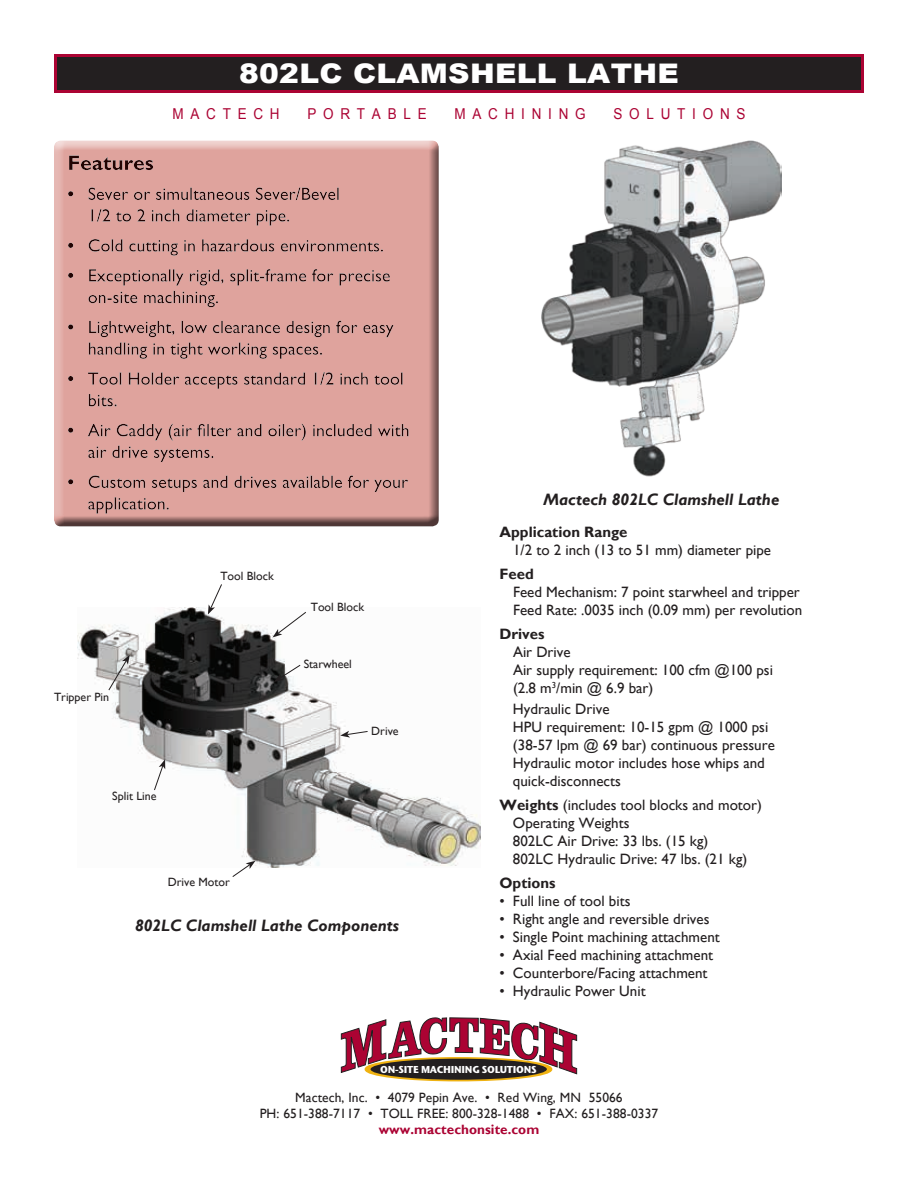
<style>
.page{position:relative;width:918px;height:1188px;background:#fff}
.page>*{position:absolute;margin:0;border:0;box-sizing:border-box;transform-origin:0 0}
.t1{font:900 27px "Arial";letter-spacing:.01em;color:#fff;scale:1.1 1}
.t2{font:italic 700 16.5px "Gill Sans";color:#231f20}
.t3{font:15px/18px "Gill Sans";color:#231f20}
.t4{font:15px "Arial";letter-spacing:.5em;color:#ab0333;scale:.9 1}
.t5{font:700 15px "Gill Sans";color:#231f20}
.t6{font:13.5px/16.2px "Gill Sans";letter-spacing:.005em;color:#231f20;text-align:center}
.t7{font:700 13.5px "Gill Sans";letter-spacing:.005em;color:#ab0333}
.t8{font:12px "Gill Sans";color:#231f20}
.t9{font:700 10.05px "Stone Sans ITC";letter-spacing:-.03em;color:#fff}
.s1{font-weight:700}
</style>
<div class="page">
<div style="left:56px;top:56px;width:806px;height:36px;background:#231f20"></div>
<div style="left:54px;top:54px;width:810px;height:39px;border:3px solid #ab0333"></div>
<div style="left:365px;top:1057px;width:187px;height:24px;border:2px solid #efb211;border-radius:50%"></div>
<div style="left:371px;top:1059px;width:176px;height:21px;background:#231f20;border-radius:50%"></div>
<svg style="left:341px;top:1017px;width:236px;height:58px"></svg>
<div style="left:53px;top:141px;width:387px;height:386px;background:#231f20;opacity:.75"></div>
<img style="left:542px;top:140px;width:239px;height:337px">
<img style="left:78px;top:607px;width:402px;height:261px">
<svg style="left:274px;top:664px;width:27px;height:18px"></svg>
<svg style="left:340px;top:731px;width:28px;height:7px"></svg>
<svg style="left:232px;top:861px;width:23px;height:16px"></svg>
<svg style="left:108px;top:655px;width:22px;height:36px"></svg>
<svg style="left:273px;top:611px;width:34px;height:26px"></svg>
<svg style="left:208px;top:584px;width:15px;height:31px"></svg>
<svg style="left:154px;top:759px;width:11px;height:32px"></svg>
<h1 class="t1" style="left:239px;top:54px;width:401px">802LC CLAMSHELL LATHE</h1>
<p class="t4" style="left:172px;top:104px;width:121px">MACTECH</p>
<p class="t4" style="left:307px;top:104px;width:134px">PORTABLE</p>
<p class="t4" style="left:455px;top:104px;width:147px">MACHINING</p>
<p class="t4" style="left:614px;top:104px;width:148px">SOLUTIONS</p>
<p class="t8" style="left:220px;top:569px;width:55px">Tool Block</p>
<p class="t8" style="left:54px;top:690px;width:57px">Tripper Pin</p>
<p class="t8" style="left:112px;top:789px;width:46px">Split Line</p>
<p class="t8" style="left:168px;top:875px;width:64px">Drive Motor</p>
<p class="t8" style="left:311px;top:600px;width:55px">Tool Block</p>
<p class="t8" style="left:304px;top:657px;width:50px">Starwheel</p>
<p class="t8" style="left:371px;top:724px;width:29px">Drive</p>
<p class="t2" style="left:135px;top:916px;width:266px">802LC Clamshell Lathe Components</p>
<p class="t2" style="left:544px;top:490px;width:237px">Mactech 802LC Clamshell Lathe</p>
<p class="t5" style="left:500px;top:523px;width:130px">Application Range</p>
<p class="t3" style="left:513px;top:541px;width:260px">1/2 to 2 inch (13 to 51 mm) diameter pipe</p>
<p class="t5" style="left:500px;top:565px;width:36px">Feed</p>
<p class="t3" style="left:513px;top:583px;width:291px">Feed Mechanism: 7 point starwheel and tripper<br>Feed Rate: .0035 inch (0.09 mm) per revolution</p>
<p class="t5" style="left:500px;top:625px;width:47px">Drives</p>
<p class="t3" style="left:513px;top:643px;width:262px">Air Drive<br>Air supply requirement: 100 cfm @100 psi (2.8 m<sup>3</sup>/min @ 6.9 bar)</p>
<p class="t3" style="left:513px;top:700px;width:263px">Hydraulic Drive<br>HPU requirement: 10-15 gpm @ 1000 psi (38-57 lpm @ 69 bar) continuous pressure<br>Hydraulic motor includes hose whips and quick-disconnects</p>
<p class="t3" style="left:513px;top:796px;width:251px;text-indent:-14px"><span class="s1">Weights</span> (includes tool blocks and motor)<br>Operating Weights<br>802LC Air Drive: 33 lbs. (15 kg)<br>802LC Hydraulic Drive: 47 lbs. (21 kg)</p>
<p class="t5" style="left:499px;top:874px;width:58px">Options</p>
<p class="t3" style="left:499px;top:892px;width:132px">• Full line of tool bits</p>
<p class="t3" style="left:499px;top:910px;width:212px">• Right angle and reversible drives</p>
<p class="t3" style="left:499px;top:928px;width:222px">• Single Point machining attachment</p>
<p class="t3" style="left:499px;top:946px;width:215px">• Axial Feed machining attachment</p>
<p class="t3" style="left:499px;top:964px;width:210px">• Counterbore/Facing attachment</p>
<p class="t3" style="left:499px;top:982px;width:148px">• Hydraulic Power Unit</p>
<p class="t9" style="left:380px;top:1060px;width:158px">ON-SITE MACHINING SOLUTIONS</p>
<p class="t6" style="left:260px;top:1089px;width:400px">Mactech, Inc. • 4079 Pepin Ave. • Red Wing, MN 55066<br>PH: 651-388-7117 • TOLL FREE: 800-328-1488 • FAX: 651-388-0337</p>
<p class="t7" style="left:379px;top:1121px;width:162px">www.mactechonsite.com</p>
</div>
